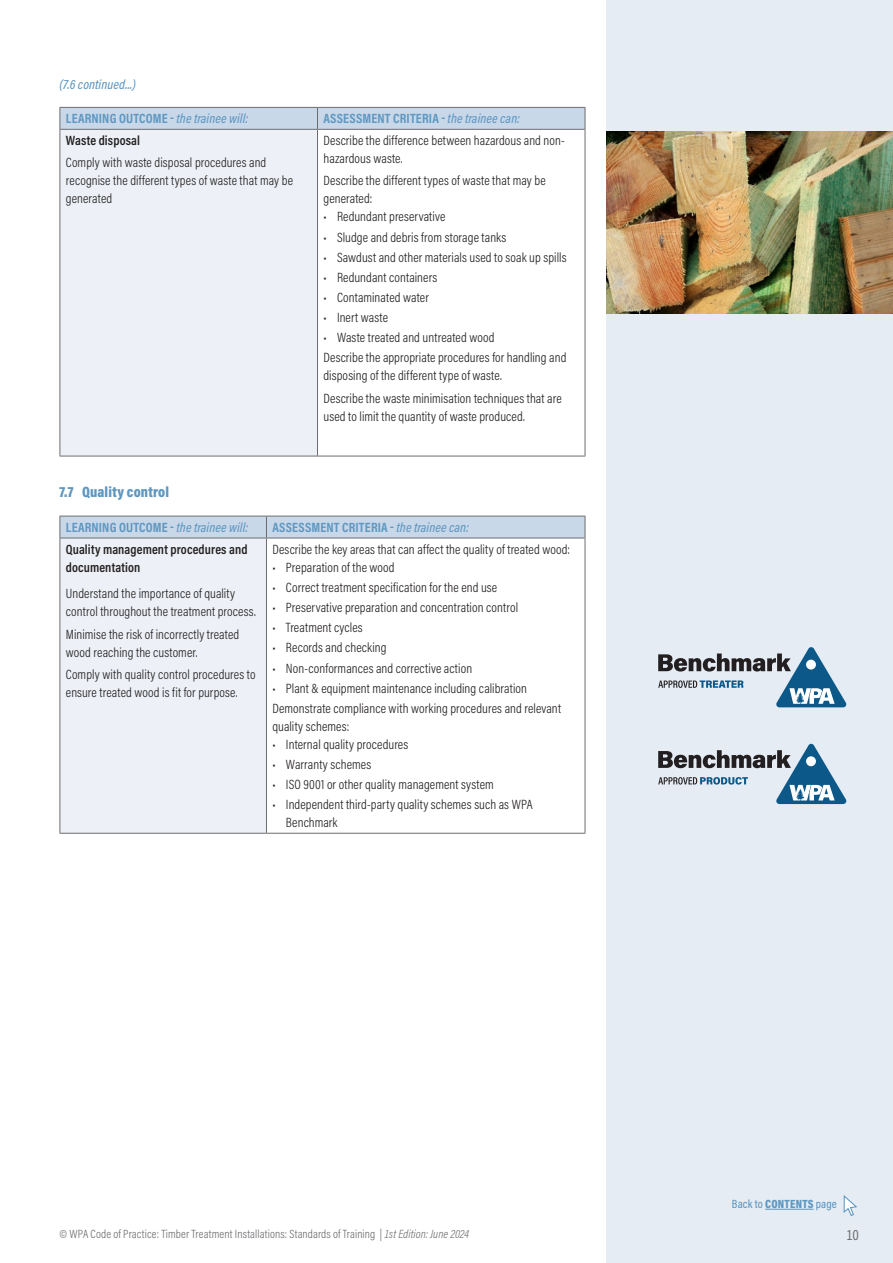
<style>
.page{position:relative;width:893px;height:1263px;background:#fff}
.page>*{position:absolute;margin:0;border:0;box-sizing:border-box;transform-origin:0 0}
.t1{font:900 15px "Acumin Pro Cond";letter-spacing:.01em;color:#5e97c1}
.t2{font:15px "Acumin Pro Cond";color:#6c6d70}
.t3{font:300 13.5px/18px "Acumin Pro Cond";letter-spacing:.01em;color:#231f20}
.t4{font:700 13.5px "Acumin Pro Cond";letter-spacing:.015em;color:#5e97c1}
.t5{font:600 13.5px/18px "Acumin Pro Cond";letter-spacing:.01em;color:#231f20}
.t6{font:italic 500 13.5px "Acumin Pro Cond";letter-spacing:.01em;color:#5e97c1}
.t7{font:300 12px "Acumin Pro Cond";letter-spacing:.01em;color:#6c6d70}
.t8{font:500 12px "Acumin Pro Cond";letter-spacing:.01em;color:#5e97c1}
.s1{font-weight:500;font-style:italic}
.s2{font-weight:900}
.s3{font-style:italic}
</style>
<div class="page">
<div style="left:607px;top:1px;width:286px;height:1262px;background:#e5ecf4"></div>
<div style="left:60px;top:129px;width:257px;height:327px;background:#edf1f7"></div>
<hr style="left:60px;top:129px;width:257px;height:1px;background:#6c6d70">
<hr style="left:60px;top:130px;width:1px;height:326px;background:#6c6d70">
<hr style="left:60px;top:456px;width:257px;height:1px;background:#6c6d70">
<svg style="left:60px;top:107px;width:526px;height:22px"></svg>
<hr style="left:317px;top:129px;width:268px;height:1px;background:#6c6d70">
<hr style="left:317px;top:130px;width:1px;height:326px;background:#6c6d70">
<hr style="left:585px;top:130px;width:1px;height:326px;background:#6c6d70">
<hr style="left:317px;top:456px;width:268px;height:1px;background:#6c6d70">
<div style="left:60px;top:538px;width:206px;height:295px;background:#edf1f7"></div>
<hr style="left:60px;top:538px;width:206px;height:1px;background:#6c6d70">
<hr style="left:60px;top:538px;width:1px;height:295px;background:#6c6d70">
<hr style="left:60px;top:833px;width:206px;height:1px;background:#6c6d70">
<svg style="left:60px;top:516px;width:526px;height:22px"></svg>
<hr style="left:266px;top:538px;width:319px;height:1px;background:#6c6d70">
<hr style="left:266px;top:538px;width:1px;height:295px;background:#6c6d70">
<hr style="left:585px;top:538px;width:1px;height:295px;background:#6c6d70">
<hr style="left:266px;top:833px;width:319px;height:1px;background:#6c6d70">
<svg style="left:843px;top:1195px;width:14px;height:21px"></svg>
<hr style="left:765px;top:1209px;width:49px;height:1px;background:#5e97c1">
<img style="left:607px;top:132px;width:286px;height:182px">
<svg style="left:658px;top:744px;width:188px;height:60px"></svg>
<div style="left:806px;top:756px;width:10px;height:10px;background:#fff;border-radius:50%"></div>
<svg style="left:658px;top:647px;width:188px;height:60px"></svg>
<div style="left:806px;top:660px;width:10px;height:9px;background:#fff;border-radius:50%"></div>
<p class="t6" style="left:60px;top:76px;width:78px">(7.6 continued...)</p>
<p class="t4" style="left:66px;top:110px;width:184px">LEARNING OUTCOME - <span class="s1">the trainee will:</span></p>
<p class="t4" style="left:323px;top:110px;width:198px">ASSESSMENT CRITERIA - <span class="s1">the trainee can:</span></p>
<p class="t5" style="left:66px;top:131px;width:76px">Waste disposal</p>
<p class="t3" style="left:66px;top:154px;width:229px">Comply with waste disposal procedures and recognise the different types of waste that may be generated</p>
<p class="t3" style="left:323px;top:131px;width:243px">Describe the difference between hazardous and non&shy;hazardous waste.</p>
<p class="t3" style="left:323px;top:172px;width:224px">Describe the different types of waste that may be generated:</p>
<p class="t3" style="left:323px;top:208px;width:123px">• Redundant preservative</p>
<p class="t3" style="left:323px;top:228px;width:184px">• Sludge and debris from storage tanks</p>
<p class="t3" style="left:323px;top:248px;width:244px">• Sawdust and other materials used to soak up spills</p>
<p class="t3" style="left:323px;top:268px;width:115px">• Redundant containers</p>
<p class="t3" style="left:323px;top:288px;width:107px">• Contaminated water</p>
<p class="t3" style="left:323px;top:308px;width:66px">• Inert waste</p>
<p class="t3" style="left:323px;top:327px;width:244px;line-height:20.1px">• Waste treated and untreated wood<br>Describe the appropriate procedures for handling and</p>
<p class="t3" style="left:323px;top:364px;width:240px;line-height:22.2px">disposing of the different type of waste.<br>Describe the waste minimisation techniques that are</p>
<p class="t3" style="left:323px;top:407px;width:203px">used to limit the quantity of waste produced.</p>
<p class="t1" style="left:60px;top:482px;width:111px">7.7 Quality control</p>
<p class="t4" style="left:66px;top:518px;width:184px">LEARNING OUTCOME - <span class="s1">the trainee will:</span></p>
<p class="t4" style="left:272px;top:518px;width:198px">ASSESSMENT CRITERIA - <span class="s1">the trainee can:</span></p>
<p class="t5" style="left:66px;top:540px;width:183px">Quality management procedures and documentation</p>
<p class="t3" style="left:66px;top:584px;width:192px">Understand the importance of quality control throughout the treatment process.</p>
<p class="t3" style="left:66px;top:625px;width:175px">Minimise the risk of incorrectly treated wood reaching the customer.</p>
<p class="t3" style="left:66px;top:665px;width:191px">Comply with quality control procedures to ensure treated wood is fit for purpose.</p>
<p class="t3" style="left:272px;top:540px;width:299px">Describe the key areas that can affect the quality of treated wood:</p>
<p class="t3" style="left:272px;top:558px;width:124px">• Preparation of the wood</p>
<p class="t3" style="left:272px;top:578px;width:226px">• Correct treatment specification for the end use</p>
<p class="t3" style="left:272px;top:598px;width:247px">• Preservative preparation and concentration control</p>
<p class="t3" style="left:272px;top:618px;width:92px">• Treatment cycles</p>
<p class="t3" style="left:272px;top:638px;width:116px">• Records and checking</p>
<p class="t3" style="left:272px;top:659px;width:201px">• Non-conformances and corrective action</p>
<p class="t3" style="left:272px;top:678px;width:290px;line-height:20.1px">• Plant &amp; equipment maintenance including calibration<br>Demonstrate compliance with working procedures and relevant</p>
<p class="t3" style="left:272px;top:717px;width:78px">quality schemes:</p>
<p class="t3" style="left:272px;top:735px;width:137px">• Internal quality procedures</p>
<p class="t3" style="left:272px;top:755px;width:100px">• Warranty schemes</p>
<p class="t3" style="left:272px;top:775px;width:223px">• ISO 9001 or other quality management system</p>
<p class="t3" style="left:286px;top:795px;width:248px;text-indent:-14px">• Independent third-party quality schemes such as WPA<br>Benchmark</p>
<p class="t8" style="left:732px;top:1196px;width:106px">Back to <span class="s2">CONTENTS</span> page</p>
<p class="t7" style="left:60px;top:1226px;width:411px">© WPA Code of Practice: Timber Treatment Installations: Standards of Training | <span class="s3">1st Edition: June 2024</span></p>
<p class="t2" style="left:846px;top:1225px;width:14px">10</p>
</div>
